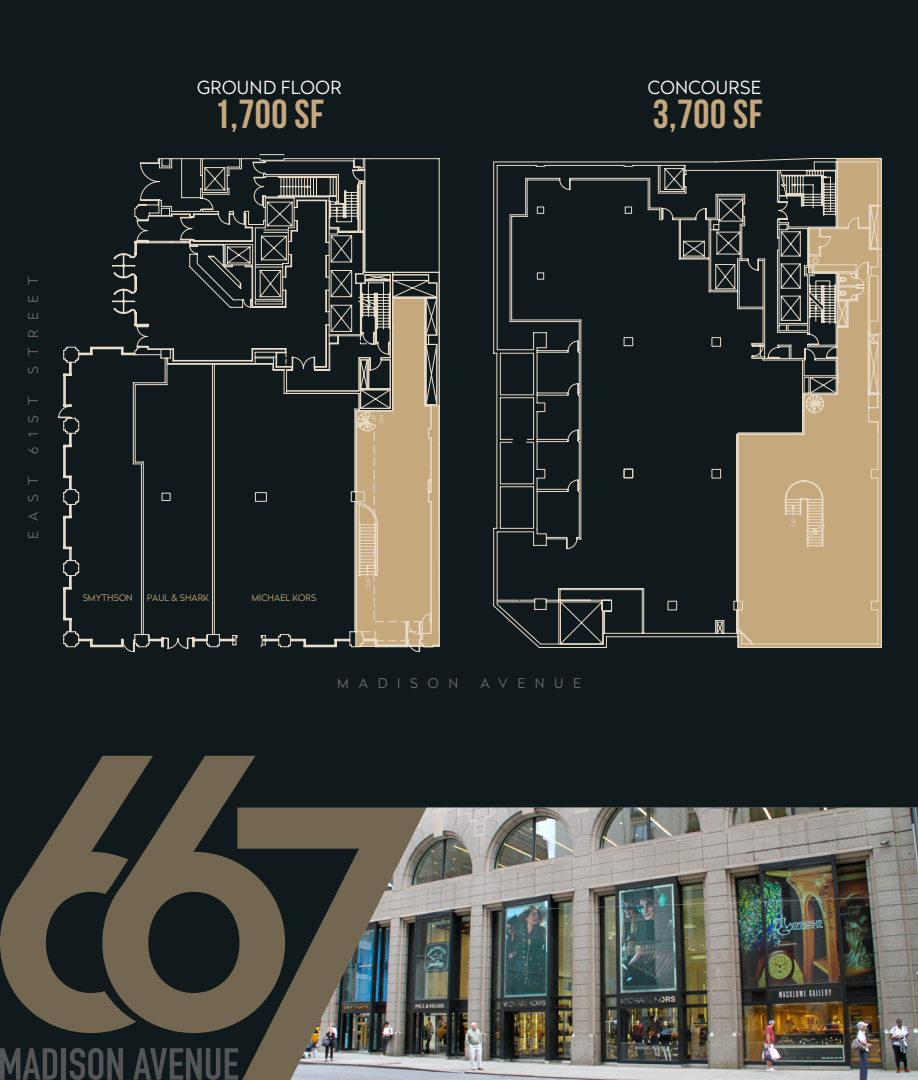
<style>
.page{position:relative;width:918px;height:1080px;background:#10191c}
.page>*{position:absolute;margin:0;border:0;box-sizing:border-box;transform-origin:0 0}
.t1{font:700 40.5px "Bebas Neue";letter-spacing:.01em;color:#c5a87d}
.t2{font:300 18px "Radikal";letter-spacing:.02em;color:#fff}
.t3{font:300 13.5px "Radikal";letter-spacing:.72em;color:#6e6a6c}
.t4{font:300 9px "Radikal";color:#c6a87d}
.t5{font:6px/7.1px "Radikal";color:#e2d4be}
</style>
<div class="page">
<svg style="left:0;top:757px;width:102px;height:276px"></svg>
<svg style="left:102px;top:756px;width:183px;height:277px;fill:#736751"></svg>
<svg style="left:237px;top:808px;width:54px;height:272px;fill:#736751"></svg>
<svg style="left:0;top:1048px;width:57px;height:32px"></svg>
<hr style="left:62px;top:1048px;width:4px;height:32px;background:#535557">
<svg style="left:70px;top:1048px;width:53px;height:32px"></svg>
<svg style="left:133px;top:1048px;width:105px;height:32px"></svg>
<svg style="left:259px;top:154px;width:26px;height:2px"></svg>
<svg style="left:63px;top:162px;width:84px;height:485px"></svg>
<svg style="left:135px;top:197px;width:12px;height:450px"></svg>
<svg style="left:147px;top:158px;width:731px;height:490px"></svg>
<svg style="left:356px;top:296px;width:83px;height:351px;background:#b39d7c"></svg>
<svg style="left:792px;top:206px;width:86px;height:310px"></svg>
<img style="left:291px;top:808px;width:627px;height:272px">
<p class="t2" style="left:197px;top:74px;width:146px">GROUND FLOOR</p>
<p class="t1" style="left:214px;top:92px;width:111px">1,700 SF</p>
<p class="t3" style="left:24px;top:374px;width:99px;rotate:-90deg">STREET</p>
<p class="t3" style="left:24px;top:454px;width:59px;rotate:-90deg">61ST</p>
<p class="t3" style="left:24px;top:539px;width:64px;rotate:-90deg">EAST</p>
<p class="t5" style="left:370px;top:423px;width:10px;rotate:-90deg">UP<br>DN</p>
<p class="t4" style="left:83px;top:592px;width:51px">SMYTHSON</p>
<p class="t4" style="left:147px;top:592px;width:64px">PAUL &amp; SHARK</p>
<p class="t4" style="left:252px;top:592px;width:66px">MICHAEL KORS</p>
<p class="t5" style="left:365px;top:588px;width:10px;rotate:-90deg">DN</p>
<p class="t3" style="left:337px;top:674px;width:122px">MADISON</p>
<p class="t3" style="left:481px;top:674px;width:102px">AVENUE</p>
<p class="t2" style="left:648px;top:74px;width:115px">CONCOURSE</p>
<p class="t1" style="left:653px;top:92px;width:111px">3,700 SF</p>
<p class="t5" style="left:790px;top:526px;width:9px;rotate:-90deg">UP</p>
</div>
